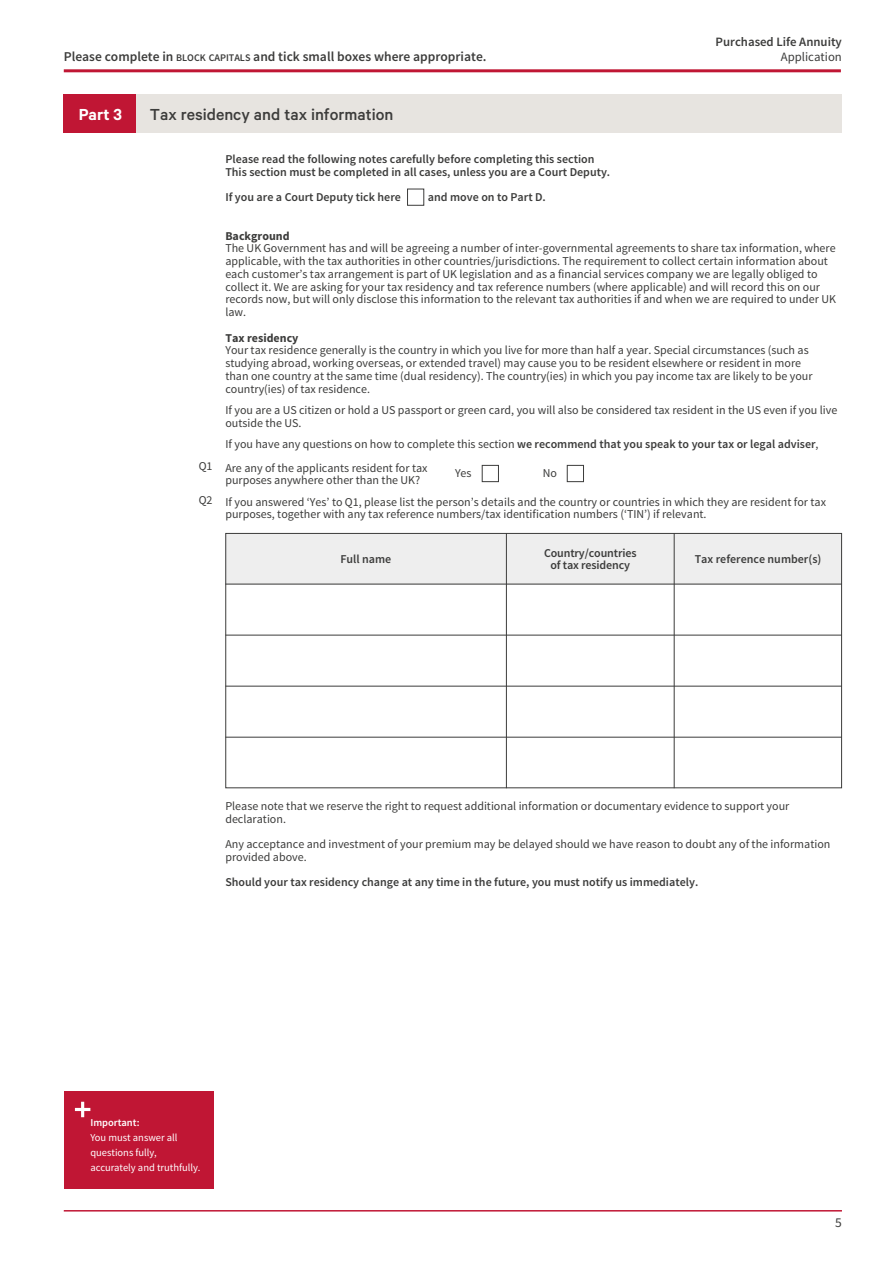
<style>
.page{position:relative;width:893px;height:1263px;background:#fff}
.page>*{position:absolute;margin:0;border:0;box-sizing:border-box;transform-origin:0 0}
.t1{font:500 18px "Calibre";color:#3c3c3b}
.t2{font:600 18px "Calibre";color:#fff}
.t3{font:600 13.5px "Source Sans Pro";color:#3c3c3b}
.t4{font:13.5px "Source Sans Pro";color:#3c3c3b}
.t5{font:600 12.75px "Source Sans Pro";color:#3c3c3b}
.t6{font:12.75px "Source Sans Pro";color:#3c3c3b}
.t7{font:12px/12.8px "Source Sans Pro";color:#3c3c3b}
.t8{font:600 12px "Source Sans Pro";color:#3c3c3b}
.t9{font:700 12px "Source Sans Pro";color:#3c3c3b}
.Body_small{font:10.5px/15px "Source Sans Pro";color:#fff}
.s1{font-size:10.2px}
.s2{font-weight:600}
</style>
<div class="page">
<div style="left:567px;top:465px;width:17px;height:17px;border:1px solid #3c3c3b"></div>
<div style="left:482px;top:465px;width:17px;height:17px;border:1px solid #3c3c3b"></div>
<div style="left:407px;top:189px;width:17px;height:17px;border:1px solid #3c3c3b"></div>
<div style="left:225px;top:533px;width:617px;height:51px;background:#eee"></div>
<div style="left:225px;top:533px;width:617px;height:255px;border:1px solid #3c3c3b"></div>
<hr style="left:225px;top:635px;width:617px;height:1px;background:#3c3c3b">
<hr style="left:225px;top:584px;width:617px;height:1px;background:#3c3c3b">
<hr style="left:225px;top:686px;width:617px;height:1px;background:#3c3c3b">
<hr style="left:225px;top:737px;width:617px;height:1px;background:#3c3c3b">
<hr style="left:506px;top:533px;width:1px;height:255px;background:#3c3c3b">
<hr style="left:674px;top:533px;width:1px;height:255px;background:#3c3c3b">
<hr style="left:64px;top:1210px;width:778px;height:1px;background:#c01634">
<div style="left:64px;top:1091px;width:150px;height:97px;background:#c01634"></div>
<hr style="left:81px;top:1102px;width:3px;height:15px;background:#fff">
<hr style="left:75px;top:1108px;width:15px;height:3px;background:#fff">
<hr style="left:64px;top:69px;width:777px;height:3px;background:#c01634">
<div style="left:136px;top:95px;width:706px;height:38px;background:#e7e4e0"></div>
<div style="left:64px;top:95px;width:72px;height:38px;background:#c01634"></div>
<p class="t5" style="left:716px;top:33px;width:128px">Purchased Life Annuity</p>
<p class="t3" style="left:64px;top:48px;width:424px">Please complete in <span class="s1">BLOCK CAPITALS</span> and tick small boxes where appropriate.</p>
<p class="t6" style="left:781px;top:49px;width:63px">Application</p>
<p class="t2" style="left:79px;top:104px;width:45px">Part 3</p>
<p class="t1" style="left:150px;top:104px;width:245px">Tax residency and tax information</p>
<p class="t7" style="left:199px;top:460px;width:15px">Q1</p>
<p class="t7" style="left:199px;top:494px;width:15px">Q2</p>
<p class="t8" style="left:225px;top:152px;width:371px">Please read the following notes carefully before completing this section</p>
<p class="t8" style="left:225px;top:164px;width:386px">This section must be completed in all cases, unless you are a Court Deputy.</p>
<p class="t8" style="left:225px;top:190px;width:177px">If you are a Court Deputy tick here</p>
<p class="t8" style="left:428px;top:190px;width:119px">and move on to Part D.</p>
<p class="t9" style="left:225px;top:228px;width:66px">Background</p>
<p class="t7" style="left:225px;top:242px;width:612px">The UK Government has and will be agreeing a number of inter-governmental agreements to share tax information, where applicable, with the tax authorities in other countries/jurisdictions. The requirement to collect certain information about each customer’s tax arrangement is part of UK legislation and as a financial services company we are legally obliged to collect it. We are asking for your tax residency and tax reference numbers (where applicable) and will record this on our records now, but will only disclose this information to the relevant tax authorities if and when we are required to under UK law.</p>
<p class="t9" style="left:225px;top:330px;width:75px">Tax residency</p>
<p class="t7" style="left:225px;top:344px;width:589px">Your tax residence generally is the country in which you live for more than half a year. Special circumstances (such as studying abroad, working overseas, or extended travel) may cause you to be resident elsewhere or resident in more than one country at the same time (dual residency). The country(ies) in which you pay income tax are likely to be your country(ies) of tax residence.</p>
<p class="t7" style="left:225px;top:404px;width:614px">If you are a US citizen or hold a US passport or green card, you will also be considered tax resident in the US even if you live outside the US.</p>
<p class="t7" style="left:225px;top:438px;width:595px">If you have any questions on how to complete this section <span class="s2">we recommend that you speak to your tax or legal adviser</span>,</p>
<p class="t7" style="left:225px;top:461px;width:204px">Are any of the applicants resident for tax purposes anywhere other than the UK?</p>
<p class="t7" style="left:455px;top:467px;width:18px">Yes</p>
<p class="t7" style="left:543px;top:467px;width:16px">No</p>
<p class="t7" style="left:225px;top:495px;width:602px">If you answered ‘Yes’ to Q1, please list the person’s details and the country or countries in which they are resident for tax purposes, together with any tax reference numbers/tax identification numbers (‘TIN’) if relevant.</p>
<p class="t8" style="left:340px;top:551px;width:52px">Full name</p>
<p class="t8" style="left:544px;top:545px;width:94px">Country/countries</p>
<p class="t8" style="left:550px;top:558px;width:81px">of tax residency</p>
<p class="t8" style="left:695px;top:551px;width:128px">Tax reference number(s)</p>
<p class="t7" style="left:225px;top:800px;width:566px">Please note that we reserve the right to request additional information or documentary evidence to support your declaration.</p>
<p class="t7" style="left:225px;top:838px;width:607px">Any acceptance and investment of your premium may be delayed should we have reason to doubt any of the information provided above.</p>
<p class="t8" style="left:225px;top:875px;width:474px">Should your tax residency change at any time in the future, you must notify us immediately.</p>
<p class="Body_small" style="left:90px;top:1115px;width:111px"><span class="s2">Important:<br></span>You must answer all questions fully, accurately and truthfully.</p>
<p class="t4" style="left:835px;top:1214px;width:8px">5</p>
</div>
